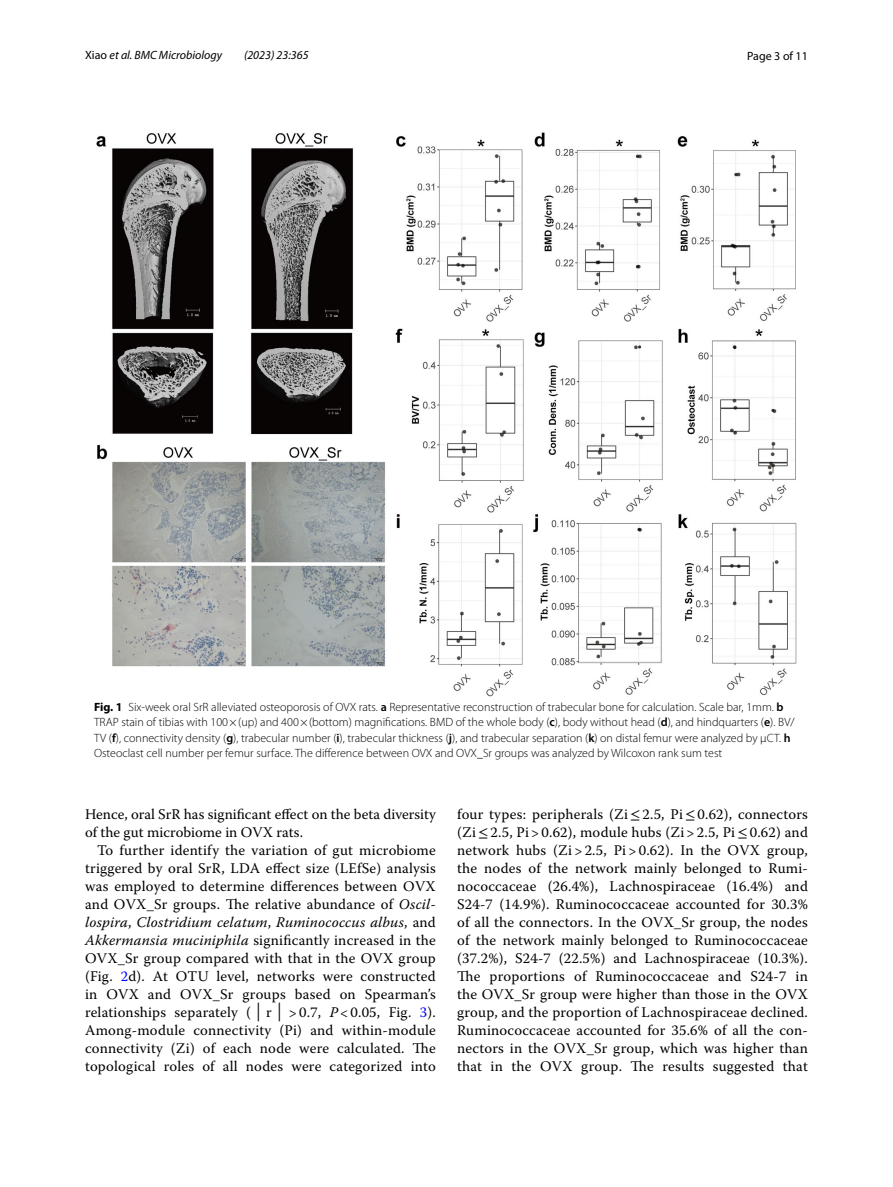
<style>
.page{position:relative;width:893px;height:1187px;background:#fff}
.page>*{position:absolute;margin:0;border:0;box-sizing:border-box;transform-origin:0 0}
.t1{font:14.7px/18px "Warnock Pro";letter-spacing:.01em;color:#000;text-align:justify}
.t2{font:300 12px/15px "Myriad Pro";color:#000}
.t3{font:italic 12px "Myriad Pro";color:#000}
.t4{font:12px "Myriad Pro";color:#000}
.s1{font-style:normal}
.s2{font-weight:700}
.s3{font-weight:600}
.s4{font-style:italic}
.s5{color:#00f}
.s6{font-family:"Code 2000"}
.s7{font-family:"STIX"}
</style>
<div class="page">
<img style="left:96px;top:133px;width:701px;height:563px">
<p class="t3" style="left:85px;top:48px;width:139px"><span class="s1">Xiao</span> et al. BMC Microbiology</p>
<p class="t3" style="left:244px;top:48px;width:66px">(2023) 23:365</p>
<p class="t4" style="left:747px;top:48px;width:62px">Page 3 of 11</p>
<p class="t2" style="left:94px;top:700px;width:702px"><span class="s2">Fig. 1</span> Six-week oral SrR alleviated osteoporosis of OVX rats. <span class="s3">a</span> Representative reconstruction of trabecular bone for calculation. Scale bar, 1mm. <span class="s3">b </span>TRAP stain of tibias with 100×(up) and 400×(bottom) magnifications. BMD of the whole body (<span class="s3">c</span>), body without head (<span class="s3">d</span>), and hindquarters (<span class="s3">e</span>). BV/ TV (<span class="s3">f</span>), connectivity density (<span class="s3">g</span>), trabecular number (<span class="s3">i</span>), trabecular thickness (<span class="s3">j</span>), and trabecular separation (<span class="s3">k</span>) on distal femur were analyzed by μCT. <span class="s3">h </span>Osteoclast cell number per femur surface. The difference between OVX and OVX_Sr groups was analyzed by Wilcoxon rank sum test</p>
<p class="t1" style="left:85px;top:804px;width:352px">Hence, oral SrR has significant effect on the beta diversity of the gut microbiome in OVX rats.</p>
<p class="t1" style="left:85px;top:840px;width:352px;text-indent:12px">To further identify the variation of gut microbiome triggered by oral SrR, LDA effect size (LEfSe) analysis was employed to determine differences between OVX and OVX_Sr groups. The relative abundance of <span class="s4">Oscil&shy;lospira</span>, <span class="s4">Clostridium celatum</span>, <span class="s4">Ruminococcus albus</span>, and <span class="s4">Akkermansia muciniphila</span> significantly increased in the OVX_Sr group compared with that in the OVX group (Fig. <span class="s5">2</span>d). At OTU level, networks were constructed in OVX and OVX_Sr groups based on Spearman’s relationships separately (<span class="s6">│</span>r<span class="s6">│</span>&gt; 0.7, <span class="s4">P</span> &lt; 0.05, Fig. <span class="s5">3</span>).<br>Among-module connectivity (Pi) and within-module connectivity (Zi) of each node were calculated. The topological roles of all nodes were categorized into</p>
<p class="t1" style="left:457px;top:805px;width:352px">four types: peripherals (Zi<span class="s7">≤</span>2.5, Pi<span class="s7">≤</span>0.62), connectors (Zi<span class="s7">≤</span>2.5, Pi &gt; 0.62), module hubs (Zi &gt; 2.5, Pi<span class="s7">≤</span>0.62) and network hubs (Zi &gt; 2.5, Pi &gt; 0.62). In the OVX group, the nodes of the network mainly belonged to Rumi&shy;nococcaceae (26.4%), Lachnospiraceae (16.4%) and S24-7 (14.9%). Ruminococcaceae accounted for 30.3% of all the connectors. In the OVX_Sr group, the nodes of the network mainly belonged to Ruminococcaceae (37.2%), S24-7 (22.5%) and Lachnospiraceae (10.3%).<br>The proportions of Ruminococcaceae and S24-7 in the OVX_Sr group were higher than those in the OVX group, and the proportion of Lachnospiraceae declined.<br>Ruminococcaceae accounted for 35.6% of all the con&shy;nectors in the OVX_Sr group, which was higher than that in the OVX group. The results suggested that</p>
</div>
